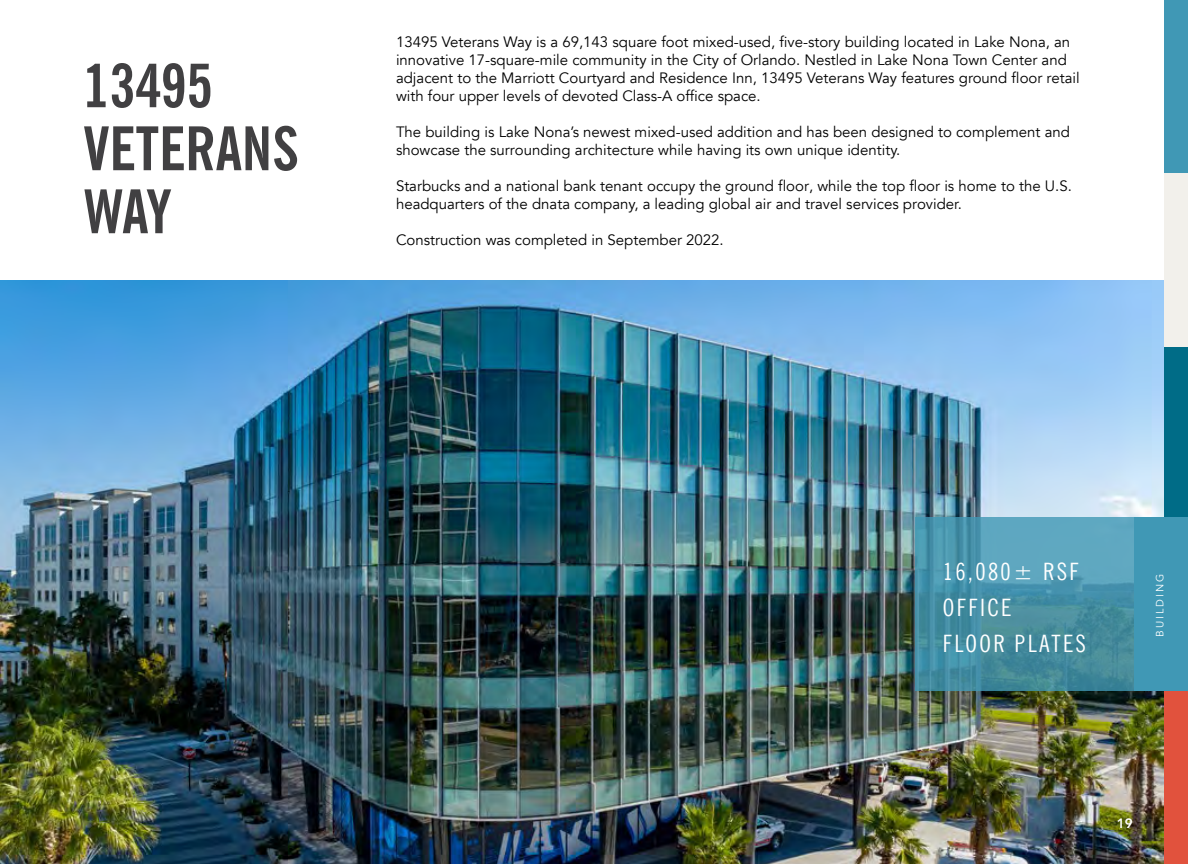
<style>
.page{position:relative;width:1188px;height:864px;background:#fff}
.page>*{position:absolute;margin:0;border:0;box-sizing:border-box;transform-origin:0 0}
.t1{font:700 condensed 60px/63px "News Gothic BT";color:#414042}
.t2{font:condensed 24px/36px "News Gothic BT";letter-spacing:.1em;color:#fff}
.t3{font:15px/18px "Avenir";color:#000101}
.t4{font:800 13.5px "Avenir";color:#fff}
.t5{font:10.5px "Avenir";letter-spacing:.2em;color:#fff}
</style>
<div class="page">
<div style="left:1164px;top:345px;width:24px;height:173px;background:#006c87"></div>
<div style="left:1164px;top:173px;width:24px;height:173px;background:#f2f0eb"></div>
<div style="left:1164px;top:691px;width:24px;height:173px;background:#e1523d"></div>
<div style="left:1164px;top:0;width:24px;height:173px;background:#4098b5"></div>
<img style="left:0;top:280px;width:1164px;height:584px">
<svg style="left:916px;top:517px;width:218px;height:174px;background:#4b94a9"></svg>
<div style="left:1134px;top:517px;width:54px;height:174px;background:#4098b5"></div>
<h1 class="t1" style="left:84px;top:54px;width:217px">13495<br>VETERANS<br>WAY</h1>
<p class="t3" style="left:396px;top:34px;width:685px">13495 Veterans Way is a 69,143 square foot mixed-used, five-story building located in Lake Nona, an innovative 17-square-mile community in the City of Orlando. Nestled in Lake Nona Town Center and adjacent to the Marriott Courtyard and Residence Inn, 13495 Veterans Way features ground floor retail with four upper levels of devoted Class-A office space.</p>
<p class="t3" style="left:396px;top:124px;width:676px">The building is Lake Nona’s newest mixed-used addition and has been designed to complement and showcase the surrounding architecture while having its own unique identity.</p>
<p class="t3" style="left:396px;top:178px;width:677px">Starbucks and a national bank tenant occupy the ground floor, while the top floor is home to the U.S. headquarters of the dnata company, a leading global air and travel services provider.</p>
<p class="t3" style="left:396px;top:232px;width:329px">Construction was completed in September 2022.</p>
<h2 class="t2" style="left:943px;top:553px;width:145px">16,080± RSF<br>OFFICE<br>FLOOR PLATES</h2>
<p class="t5" style="left:1153px;top:637px;width:65px;rotate:-90deg">BUILDING</p>
<p class="t4" style="left:1117px;top:813px;width:17px">19</p>
</div>
